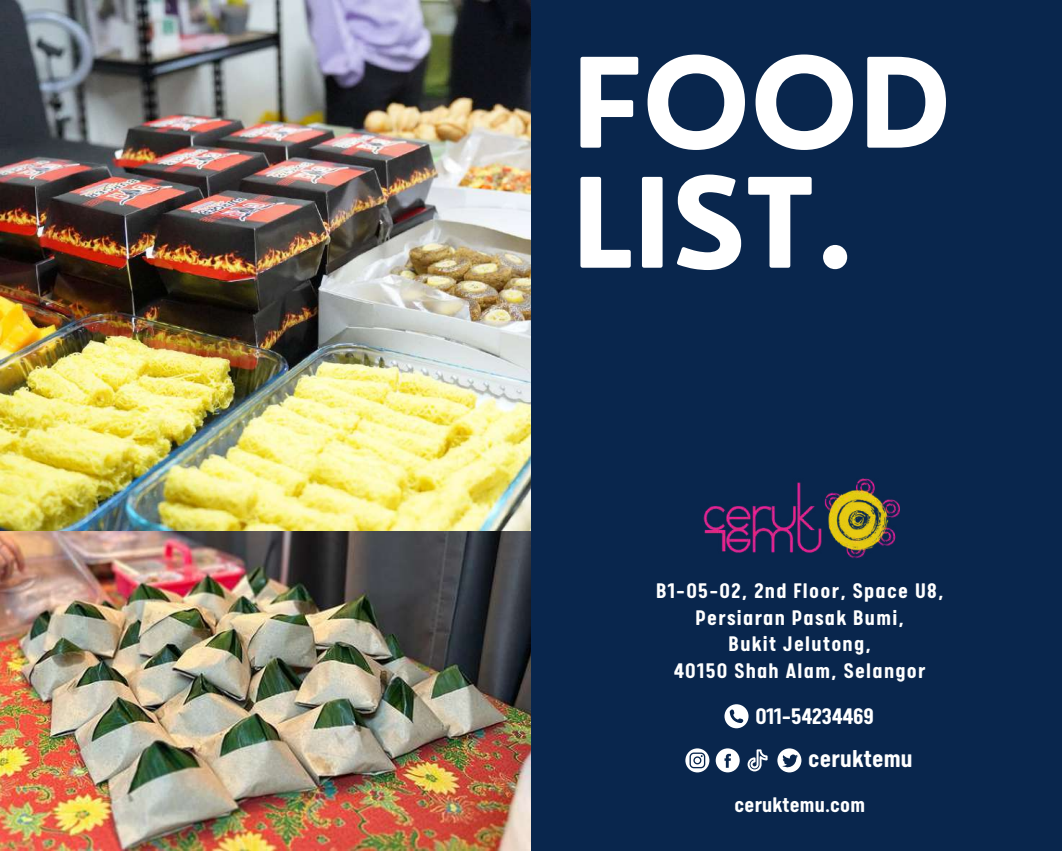
<style>
.page{position:relative;width:1062px;height:851px;background:#fff}
.page>*{position:absolute;margin:0;border:0;box-sizing:border-box;transform-origin:0 0}
.t1{font:700 121.05px/120px "Nourd";color:#fff}
.t2{font:700 27.45px "Calps";letter-spacing:.01em;color:#fff}
.t3{font:700 25.35px "Calps";color:#fff}
.t4{font:700 23.7px/26.7px "Calps";letter-spacing:.055em;color:#fff;text-align:center}
.t5{font:700 23.7px "Calps";letter-spacing:.01em;color:#fff}
</style>
<div class="page">
<div style="left:0;top:0;width:1062px;height:850px;background:#09264d"></div>
<img style="left:0;top:0;width:530px;height:850px">
<img style="left:703px;top:478px;width:197px;height:81px">
<svg style="left:685px;top:748px;width:24px;height:24px"></svg>
<svg style="left:716px;top:748px;width:24px;height:24px"></svg>
<svg style="left:748px;top:749px;width:20px;height:22px"></svg>
<svg style="left:777px;top:748px;width:24px;height:24px"></svg>
<svg style="left:725px;top:704px;width:24px;height:24px"></svg>
<h1 class="t1" style="left:571px;top:42px;width:382px">FOOD<br>LIST.</h1>
<p class="t4" style="left:656px;top:580px;width:289px">B1-05-02, 2nd Floor, Space U8,<br>Persiaran Pasak Bumi,<br>Bukit Jelutong,<br>40150 Shah Alam, Selangor</p>
<p class="t3" style="left:755px;top:706px;width:120px">011-54234469</p>
<p class="t2" style="left:808px;top:747px;width:106px">ceruktemu</p>
<p class="t5" style="left:735px;top:794px;width:132px">ceruktemu.com</p>
</div>
